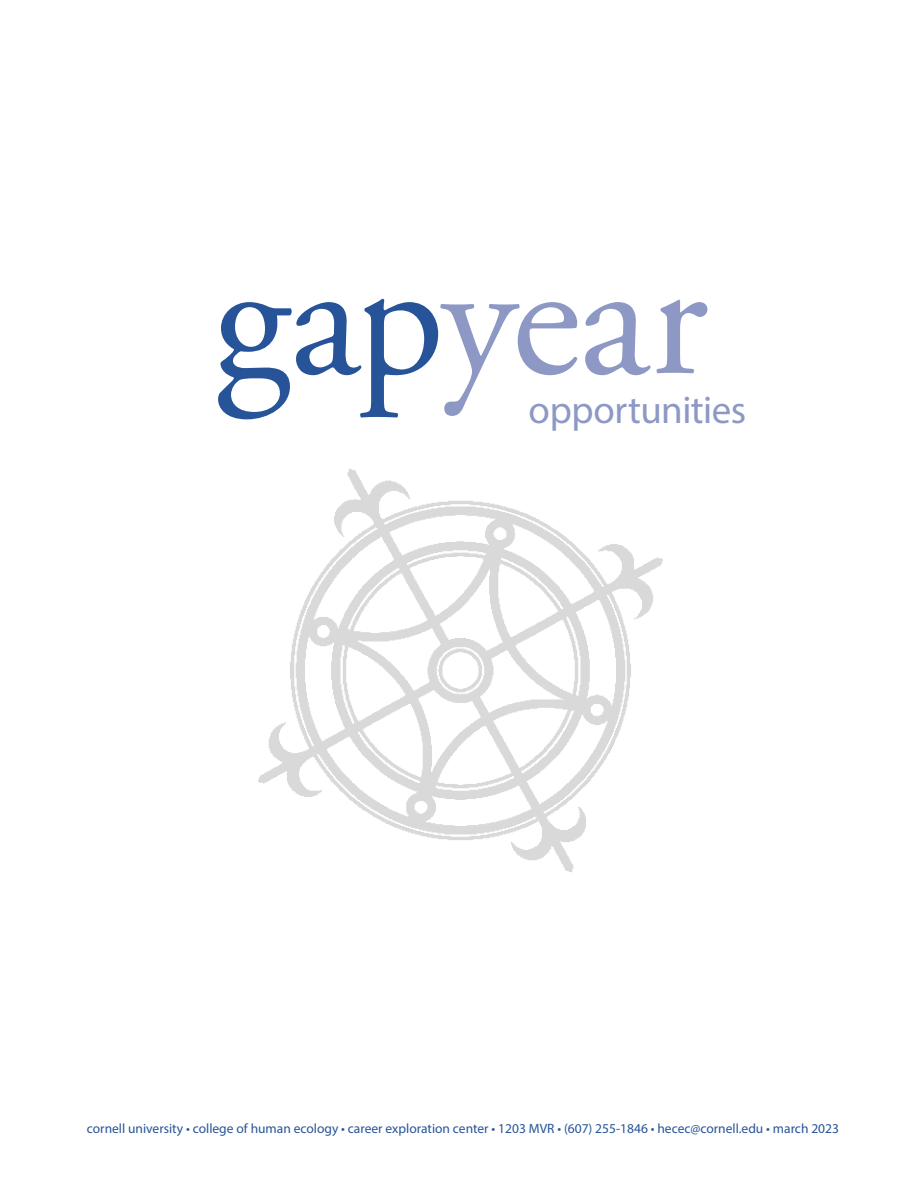
<style>
.page{position:relative;width:918px;height:1188px;background:#fff}
.page>*{position:absolute;margin:0;border:0;box-sizing:border-box;transform-origin:0 0}
.t1{font:173.25px "Adobe Garamond Pro";letter-spacing:-.015em;color:#8d98c4}
.t2{font:39px "Myriad Pro";letter-spacing:-.01em;color:#8d98c4}
.t3{font:13.5px "Myriad Pro";color:#275498}
.s1{color:#275498}
</style>
<div class="page">
<img style="left:258px;top:468px;width:405px;height:405px">
<p class="t1" style="left:213px;top:214px;width:496px"><span class="s1">gap</span>year</p>
<p class="t2" style="left:529px;top:385px;width:219px">opportunities</p>
<p class="t3" style="left:87px;top:1120px;width:754px">cornell university • college of human ecology • career exploration center • 1203 MVR • (607) 255-1846 • hecec@cornell.edu • march 2023</p>
</div>
